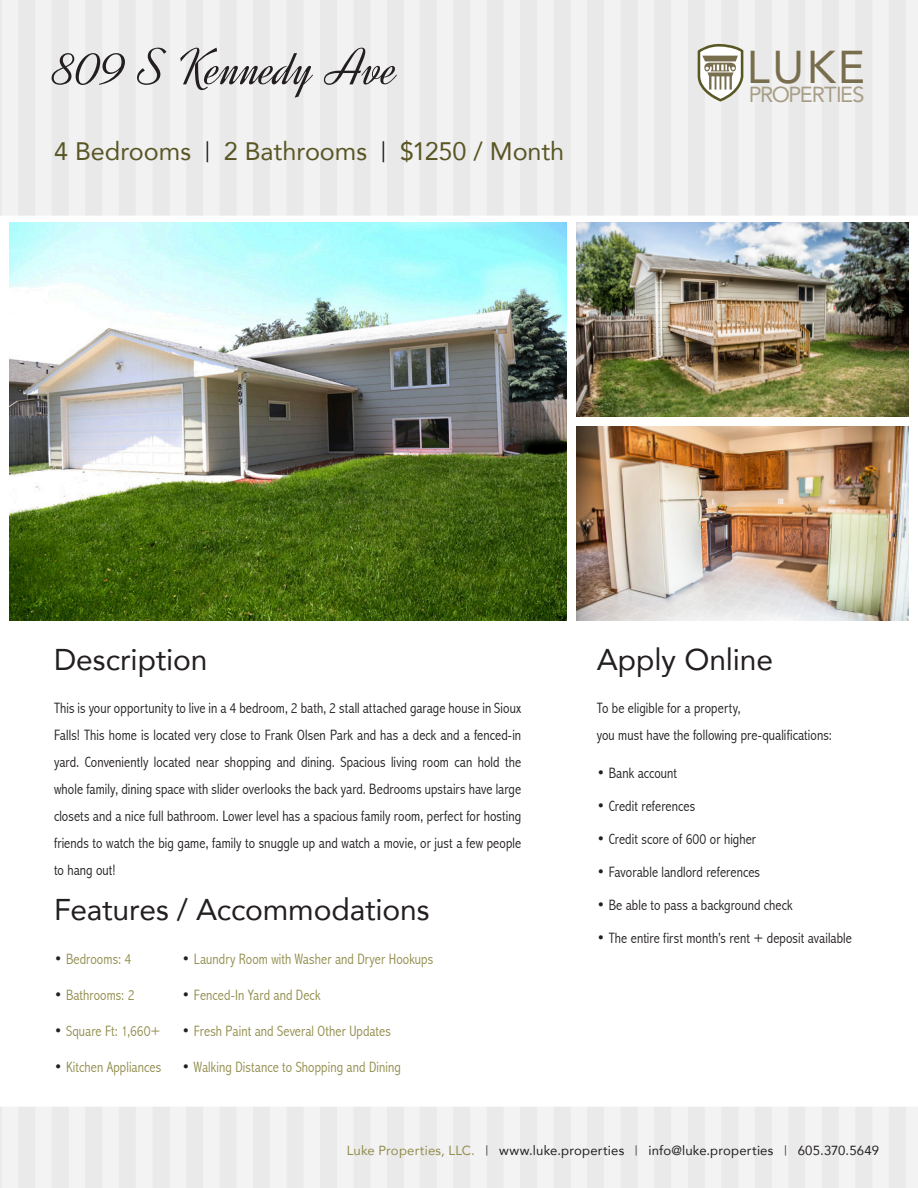
<style>
.page{position:relative;width:918px;height:1188px;background:#fff}
.page>*{position:absolute;margin:0;border:0;box-sizing:border-box;transform-origin:0 0}
.t1{font:52.5px "Dynalight";letter-spacing:-.005em;color:#231f20}
.t2{font:45.9px "Avenir";color:#786e4d}
.t3{font:30px "Avenir";letter-spacing:-.005em;color:#231f20}
.t4{font:25.2px "Avenir";letter-spacing:-.005em;color:#595624}
.t5{font:21.75px "Avenir";letter-spacing:-.075em;color:#a79e87}
.t6{font:300 condensed 15px/27px "Abadi";letter-spacing:.005em;color:#231f20;text-align:justify}
.t7{font:300 condensed 15px "Abadi";letter-spacing:.005em;color:#928d4d}
.t8{font:13.2px "Avenir";letter-spacing:.015em;color:#231f20}
.s1{font-size:21px;color:#231f20}
.s2{font-size:16.5px;color:#231f20}
.s3{font-size:16.5px}
.s4{color:#928d4d}
.s5{font-size:10.2px}
</style>
<div class="page">
<img style="left:0;top:0;width:918px;height:1188px">
<svg style="left:698px;top:43px;width:45px;height:59px"></svg>
<img style="left:9px;top:223px;width:558px;height:398px">
<img style="left:576px;top:223px;width:333px;height:194px">
<img style="left:576px;top:427px;width:333px;height:194px">
<p class="t1" style="left:54px;top:37px;width:346px">809 S Kennedy Ave</p>
<p class="t4" style="left:54px;top:131px;width:512px">4 Bedrooms <span class="s1">|</span> 2 Bathrooms <span class="s1">|</span> $1250 / Month</p>
<p class="t2" style="left:747px;top:30px;width:120px">LUKE</p>
<p class="t5" style="left:749px;top:77px;width:117px">PROPERTIES</p>
<p class="t3" style="left:54px;top:635px;width:155px">Description</p>
<p class="t3" style="left:597px;top:635px;width:178px">Apply Online</p>
<p class="t6" style="left:54px;top:695px;width:469px">This is your opportunity to live in a 4 bedroom, 2 bath, 2 stall attached garage house in Sioux Falls! This home is located very close to Frank Olsen Park and has a deck and a fenced-in yard. Conveniently located near shopping and dining. Spacious living room can hold the whole family, dining space with slider overlooks the back yard. Bedrooms upstairs have large closets and a nice full bathroom. Lower level has a spacious family room, perfect for hosting friends to watch the big game, family to snuggle up and watch a movie, or just a few people to hang out!</p>
<p class="t3" style="left:54px;top:886px;width:377px">Features / Accommodations</p>
<p class="t7" style="left:54px;top:950px;width:79px"><span class="s2">•</span> Bedrooms: 4</p>
<p class="t7" style="left:54px;top:986px;width:82px"><span class="s2">•</span> Bathrooms: 2</p>
<p class="t7" style="left:54px;top:1022px;width:108px"><span class="s2">•</span> Square Ft: 1,660+</p>
<p class="t7" style="left:54px;top:1058px;width:109px"><span class="s2">•</span> Kitchen Appliances</p>
<p class="t7" style="left:182px;top:950px;width:253px"><span class="s2">•</span> Laundry Room with Washer and Dryer Hookups</p>
<p class="t7" style="left:182px;top:986px;width:140px"><span class="s2">•</span> Fenced-In Yard and Deck</p>
<p class="t7" style="left:182px;top:1022px;width:210px"><span class="s2">•</span> Fresh Paint and Several Other Updates</p>
<p class="t7" style="left:182px;top:1058px;width:220px"><span class="s2">•</span> Walking Distance to Shopping and Dining</p>
<p class="t6" style="left:597px;top:695px;width:145px">To be eligible for a property,</p>
<p class="t6" style="left:597px;top:722px;width:237px">you must have the following pre-qualifications:</p>
<p class="t6" style="left:597px;top:759px;width:82px"><span class="s3">•</span> Bank account</p>
<p class="t6" style="left:597px;top:792px;width:100px"><span class="s3">•</span> Credit references</p>
<p class="t6" style="left:597px;top:825px;width:161px"><span class="s3">•</span> Credit score of 600 or higher</p>
<p class="t6" style="left:597px;top:858px;width:165px"><span class="s3">•</span> Favorable landlord references</p>
<p class="t6" style="left:597px;top:891px;width:198px"><span class="s3">•</span> Be able to pass a background check</p>
<p class="t6" style="left:597px;top:924px;width:257px"><span class="s3">•</span> The entire first month’s rent + deposit available</p>
<p class="t8" style="left:347px;top:1139px;width:534px"><span class="s4">Luke Properties, LLC.</span> <span class="s5">|</span> www.luke.properties <span class="s5">|</span> info@luke.properties <span class="s5">|</span> 605.370.5649</p>
</div>
